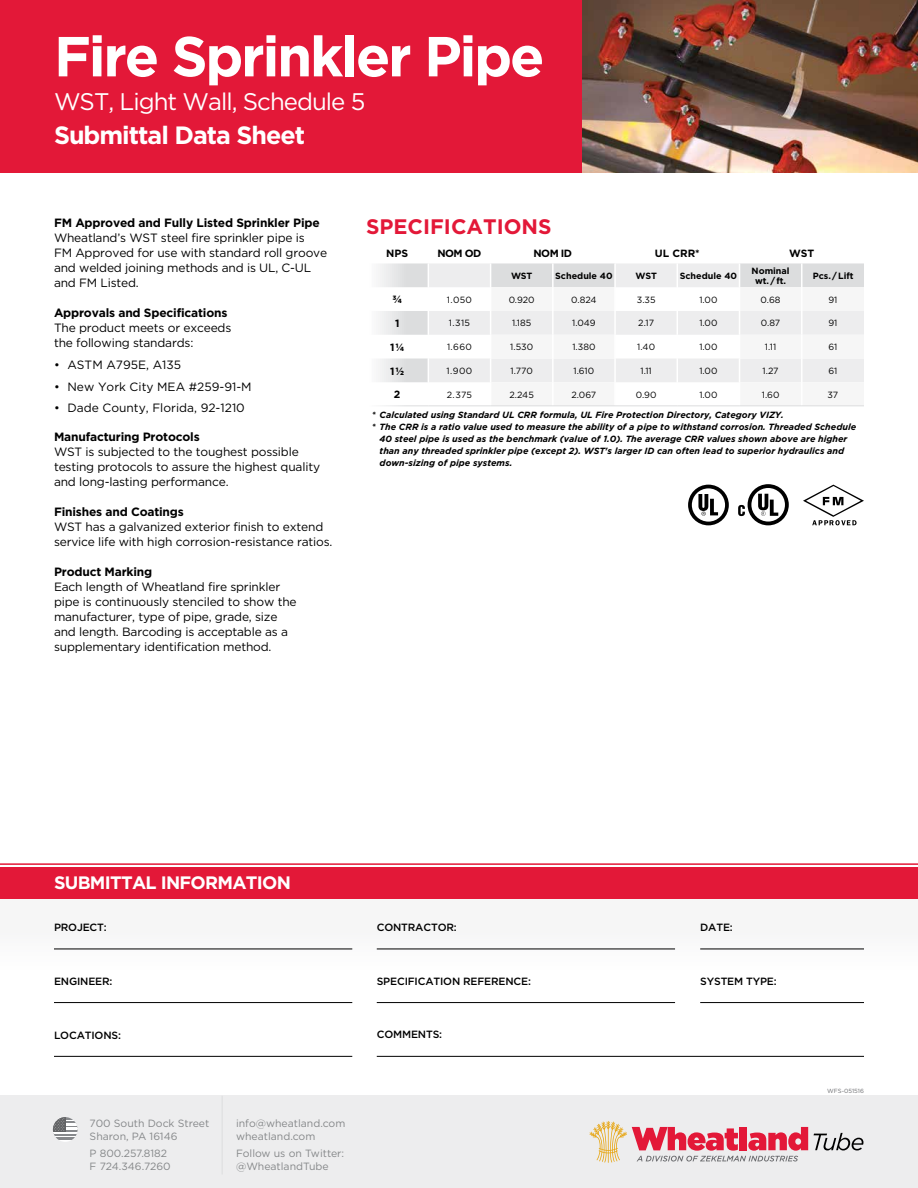
<style>
.page{position:relative;width:918px;height:1188px;background:#fff}
.page>*{position:absolute;margin:0;border:0;box-sizing:border-box;transform-origin:0 0}
.t1{font:700 56.25px "Gotham";letter-spacing:-.04em;color:#fff}
.t2{font:700 25.05px "Gotham";letter-spacing:-.04em;color:#fff}
.t3{font:24px "Gotham";letter-spacing:-.04em;color:#fff}
.t4{font:700 21px "Gotham";color:#e31838}
.t5{font:700 18px "Gotham";letter-spacing:-.04em;color:#fff}
.t6{font:12px/15px "Gotham";letter-spacing:-.015em;color:#000}
.t7{font:700 12px "Gotham";letter-spacing:-.015em;color:#000}
.t8{font:10.5px/13.5px "Gotham";color:#858789}
.t9{font:500 10.5px "Gotham";letter-spacing:-.015em;color:#000}
.t10{font:700 10.5px "Gotham";color:#000}
.t11{font:900 10.5px "Gotham";color:#000}
.t12{font:italic 700 9px "Gotham";color:#000}
.t13{font:9px "Gotham";color:#000}
.t14{font:700 9px/10.8px "Gotham";color:#000;text-align:center}
.t15{font:6px "Gotham";color:#696a6d}
.s1{font-weight:900}
</style>
<div class="page">
<div style="left:0;top:0;width:582px;height:173px;background:#e31838"></div>
<hr style="left:54px;top:949px;width:298px;height:1px;background:#000">
<hr style="left:54px;top:1002px;width:298px;height:1px;background:#000">
<hr style="left:54px;top:1056px;width:298px;height:1px;background:#000">
<hr style="left:377px;top:949px;width:298px;height:1px;background:#000">
<hr style="left:377px;top:1002px;width:298px;height:1px;background:#000">
<hr style="left:700px;top:949px;width:164px;height:1px;background:#000">
<hr style="left:700px;top:1002px;width:164px;height:1px;background:#000">
<hr style="left:377px;top:1056px;width:487px;height:1px;background:#000">
<hr style="left:0;top:863px;width:918px;height:2px;background:#e31838">
<div style="left:0;top:867px;width:918px;height:31px;background:#e31838"></div>
<img style="left:582px;top:0;width:336px;height:173px">
<svg style="left:429px;top:264px;width:61px;height:118px;fill:#ededee"></svg>
<svg style="left:491px;top:263px;width:373px;height:119px"></svg>
<svg style="left:380px;top:263px;width:48px;height:119px"></svg>
<hr style="left:428px;top:405px;width:63px;height:1px;background:#dcddde">
<hr style="left:491px;top:405px;width:62px;height:1px;background:#dcddde">
<hr style="left:553px;top:405px;width:62px;height:1px;background:#dcddde">
<hr style="left:615px;top:405px;width:62px;height:1px;background:#dcddde">
<hr style="left:677px;top:405px;width:63px;height:1px;background:#dcddde">
<hr style="left:740px;top:405px;width:62px;height:1px;background:#dcddde">
<hr style="left:802px;top:405px;width:62px;height:1px;background:#dcddde">
<svg style="left:803px;top:485px;width:61px;height:40px"></svg>
<svg style="left:688px;top:485px;width:41px;height:40px"></svg>
<svg style="left:738px;top:484px;width:51px;height:41px"></svg>
<div style="left:0;top:1096px;width:918px;height:92px;background:#ededee"></div>
<hr style="left:222px;top:1096px;width:1px;height:78px;background:#dcddde">
<svg style="left:814px;top:1133px;width:49px;height:17px"></svg>
<svg style="left:590px;top:1121px;width:218px;height:42px"></svg>
<svg style="left:53px;top:1117px;width:25px;height:25px"></svg>
<h1 class="t1" style="left:54px;top:19px;width:492px">Fire Sprinkler Pipe</h1>
<h3 class="t3" style="left:54px;top:86px;width:313px">WST, Light Wall, Schedule 5</h3>
<h2 class="t2" style="left:54px;top:118px;width:253px">Submittal Data Sheet</h2>
<p class="t7" style="left:54px;top:215px;width:267px">FM Approved and Fully Listed Sprinkler Pipe</p>
<p class="t6" style="left:54px;top:230px;width:275px">Wheatland’s WST steel fire sprinkler pipe is<br>FM Approved for use with standard roll groove and welded joining methods and is UL, C-UL and FM Listed.</p>
<p class="t7" style="left:54px;top:305px;width:175px">Approvals and Specifications</p>
<p class="t6" style="left:54px;top:320px;width:179px">The product meets or exceeds the following standards:</p>
<p class="t6" style="left:54px;top:357px;width:129px">• ASTM A795E, A135</p>
<p class="t6" style="left:54px;top:379px;width:199px">• New York City MEA #259-91-M</p>
<p class="t6" style="left:54px;top:400px;width:192px">• Dade County, Florida, 92-1210</p>
<p class="t7" style="left:54px;top:429px;width:147px">Manufacturing Protocols</p>
<p class="t6" style="left:54px;top:444px;width:268px">WST is subjected to the toughest possible testing protocols to assure the highest quality and long-lasting performance.</p>
<p class="t7" style="left:54px;top:504px;width:131px">Finishes and Coatings</p>
<p class="t6" style="left:54px;top:519px;width:280px">WST has a galvanized exterior finish to extend service life with high corrosion-resistance ratios.</p>
<p class="t7" style="left:54px;top:564px;width:100px">Product Marking</p>
<p class="t6" style="left:54px;top:579px;width:244px">Each length of Wheatland fire sprinkler pipe is continuously stenciled to show the manufacturer, type of pipe, grade, size and length. Barcoding is acceptable as a supplementary identification method.</p>
<h3 class="t4" style="left:366px;top:213px;width:187px">SPECIFICATIONS</h3>
<p class="t10" style="left:386px;top:247px;width:24px">NPS</p>
<p class="t10" style="left:437px;top:247px;width:45px">NOM OD</p>
<p class="t10" style="left:534px;top:247px;width:40px">NOM ID</p>
<p class="t10" style="left:655px;top:247px;width:47px">UL CRR*</p>
<p class="t10" style="left:789px;top:247px;width:27px">WST</p>
<p class="t14" style="left:511px;top:270px;width:23px">WST</p>
<p class="t14" style="left:555px;top:270px;width:59px">Schedule 40</p>
<p class="t14" style="left:635px;top:270px;width:23px">WST</p>
<p class="t14" style="left:680px;top:270px;width:59px">Schedule 40</p>
<p class="t14" style="left:752px;top:265px;width:40px">Nominal wt. / ft.</p>
<p class="t14" style="left:813px;top:270px;width:42px">Pcs. / Lift</p>
<p class="t11" style="left:393px;top:292px;width:11px">¾</p>
<p class="t13" style="left:447px;top:294px;width:27px">1.050</p>
<p class="t13" style="left:509px;top:294px;width:28px">0.920</p>
<p class="t13" style="left:571px;top:294px;width:27px">0.824</p>
<p class="t13" style="left:637px;top:294px;width:20px">3.35</p>
<p class="t13" style="left:699px;top:294px;width:20px">1.00</p>
<p class="t13" style="left:761px;top:294px;width:21px">0.68</p>
<p class="t13" style="left:828px;top:294px;width:11px">91</p>
<p class="t10" style="left:395px;top:316px;width:6px">1</p>
<p class="t13" style="left:449px;top:318px;width:23px">1.315</p>
<p class="t13" style="left:512px;top:318px;width:21px">1.185</p>
<p class="t13" style="left:572px;top:318px;width:25px">1.049</p>
<p class="t13" style="left:638px;top:318px;width:17px">2.17</p>
<p class="t13" style="left:699px;top:318px;width:20px">1.00</p>
<p class="t13" style="left:761px;top:318px;width:21px">0.87</p>
<p class="t13" style="left:828px;top:318px;width:11px">91</p>
<p class="t10" style="left:390px;top:340px;width:16px">1 <span class="s1">¼</span></p>
<p class="t13" style="left:447px;top:341px;width:26px">1.660</p>
<p class="t13" style="left:510px;top:341px;width:24px">1.530</p>
<p class="t13" style="left:572px;top:341px;width:25px">1.380</p>
<p class="t13" style="left:637px;top:341px;width:19px">1.40</p>
<p class="t13" style="left:699px;top:341px;width:20px">1.00</p>
<p class="t13" style="left:765px;top:341px;width:13px">1.11</p>
<p class="t13" style="left:828px;top:341px;width:10px">61</p>
<p class="t10" style="left:390px;top:364px;width:16px">1 <span class="s1">½</span></p>
<p class="t13" style="left:447px;top:365px;width:27px">1.900</p>
<p class="t13" style="left:511px;top:365px;width:24px">1.770</p>
<p class="t13" style="left:574px;top:365px;width:22px">1.610</p>
<p class="t13" style="left:640px;top:365px;width:13px">1.11</p>
<p class="t13" style="left:699px;top:365px;width:20px">1.00</p>
<p class="t13" style="left:763px;top:365px;width:18px">1.27</p>
<p class="t13" style="left:828px;top:365px;width:10px">61</p>
<p class="t10" style="left:394px;top:388px;width:8px">2</p>
<p class="t13" style="left:447px;top:389px;width:27px">2.375</p>
<p class="t13" style="left:510px;top:389px;width:26px">2.245</p>
<p class="t13" style="left:572px;top:389px;width:26px">2.067</p>
<p class="t13" style="left:636px;top:389px;width:22px">0.90</p>
<p class="t13" style="left:699px;top:389px;width:20px">1.00</p>
<p class="t13" style="left:762px;top:389px;width:19px">1.60</p>
<p class="t13" style="left:828px;top:389px;width:12px">37</p>
<p class="t12" style="left:372px;top:409px;width:414px">* Calculated using Standard UL CRR formula, UL Fire Protection Directory, Category VIZY.</p>
<p class="t12" style="left:372px;top:421px;width:486px">* The CRR is a ratio value used to measure the ability of a pipe to withstand corrosion. Threaded Schedule</p>
<p class="t12" style="left:380px;top:433px;width:469px">40 steel pipe is used as the benchmark (value of 1.0). The average CRR values shown above are higher</p>
<p class="t12" style="left:380px;top:445px;width:466px">than any threaded sprinkler pipe (except 2). WST's larger ID can often lead to superior hydraulics and</p>
<p class="t12" style="left:380px;top:457px;width:134px">down-sizing of pipe systems.</p>
<h3 class="t5" style="left:54px;top:871px;width:238px">SUBMITTAL INFORMATION</h3>
<p class="t9" style="left:54px;top:920px;width:54px">PROJECT:</p>
<p class="t9" style="left:54px;top:974px;width:60px">ENGINEER:</p>
<p class="t9" style="left:54px;top:1028px;width:69px">LOCATIONS:</p>
<p class="t8" style="left:90px;top:1116px;width:121px">700 South Dock Street<br>Sharon, PA 16146</p>
<p class="t8" style="left:90px;top:1146px;width:83px">P 800.257.8182<br>F 724.346.7260</p>
<p class="t8" style="left:236px;top:1116px;width:111px">info@wheatland.com wheatland.com</p>
<p class="t8" style="left:236px;top:1146px;width:110px">Follow us on Twitter: @WheatlandTube</p>
<p class="t9" style="left:377px;top:920px;width:82px">CONTRACTOR:</p>
<p class="t9" style="left:377px;top:974px;width:156px">SPECIFICATION REFERENCE:</p>
<p class="t9" style="left:377px;top:1028px;width:67px">COMMENTS:</p>
<p class="t9" style="left:700px;top:920px;width:34px">DATE:</p>
<p class="t9" style="left:700px;top:974px;width:78px">SYSTEM TYPE:</p>
<p class="t15" style="left:827px;top:1087px;width:38px">WFS-051516</p>
</div>
